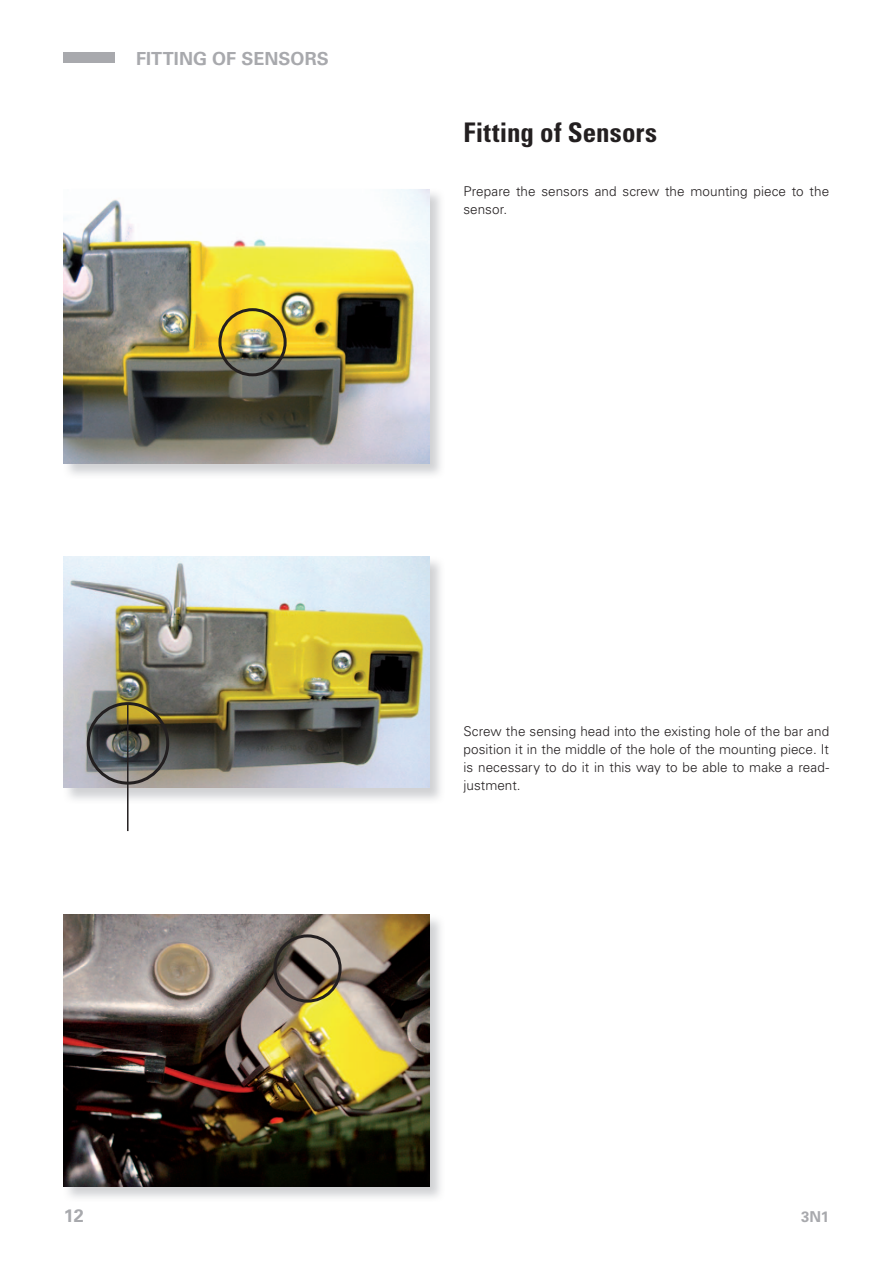
<style>
.page{position:relative;width:893px;height:1263px;background:#fff}
.page>*{position:absolute;margin:0;border:0;box-sizing:border-box;transform-origin:0 0}
.t1{font:700 condensed 27px "Univers";letter-spacing:.005em;color:#231f20}
.t2{font:700 18px "Univers";letter-spacing:.005em;color:#a8a9ad}
.t3{font:700 15px "Univers";color:#a8a9ad}
.t4{font:300 13.5px/18px "Univers";letter-spacing:.005em;color:#231f20}
</style>
<div class="page">
<div style="left:64px;top:52px;width:51px;height:11px;background:#a8a9ad"></div>
<img style="left:63px;top:189px;width:378px;height:286px">
<img style="left:64px;top:189px;width:365px;height:275px">
<img style="left:64px;top:556px;width:365px;height:232px">
<hr style="left:127px;top:704px;width:2px;height:127px;background:#231f20">
<div style="left:87px;top:702px;width:82px;height:83px;border:3px solid #231f20;border-radius:50%"></div>
<div style="left:218px;top:308px;width:69px;height:68px;border:3px solid #231f20;border-radius:50%"></div>
<img style="left:63px;top:914px;width:378px;height:284px">
<img style="left:64px;top:914px;width:365px;height:272px">
<div style="left:273px;top:934px;width:69px;height:68px;border:3px solid #231f20;border-radius:50%"></div>
<h2 class="t2" style="left:136px;top:48px;width:194px">FITTING OF SENSORS</h2>
<h1 class="t1" style="left:463px;top:116px;width:195px">Fitting of Sensors</h1>
<p class="t4" style="left:463px;top:183px;width:367px">Prepare the sensors and screw the mounting piece to the sensor.</p>
<p class="t4" style="left:463px;top:723px;width:367px;text-align:justify">Screw the sensing head into the existing hole of the bar and position it in the middle of the hole of the mounting piece. It is necessary to do it in this way to be able to make a read&shy;justment.</p>
<h2 class="t2" style="left:64px;top:1205px;width:22px">12</h2>
<p class="t3" style="left:801px;top:1208px;width:30px">3N1</p>
</div>
